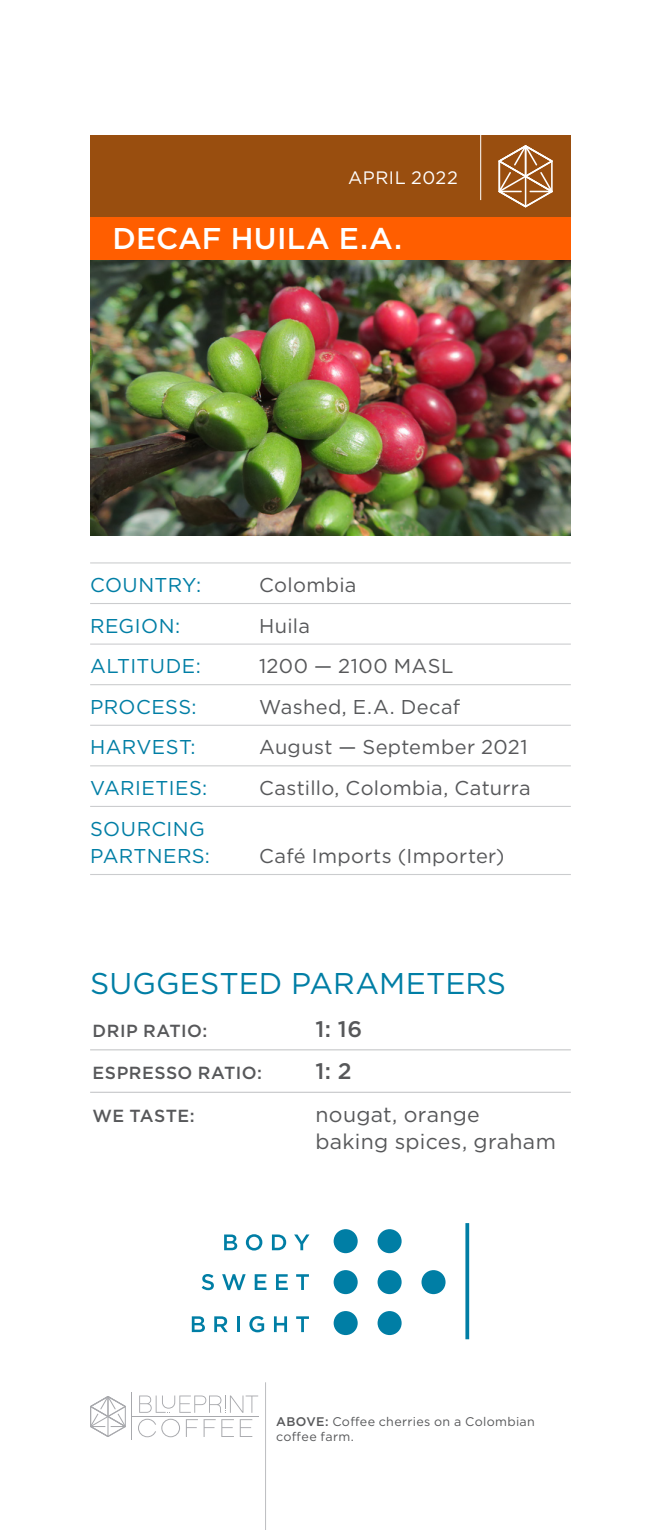
<style>
.page{position:relative;width:661px;height:1530px;background:#fff}
.page>*{position:absolute;margin:0;border:0;box-sizing:border-box;transform-origin:0 0}
.t1{font:30px "Gotham";color:#007ea5}
.t2{font:500 30px "Gotham";letter-spacing:.005em;color:#fff}
.t3{font:500 22.5px "Gotham";color:#57585a}
.t4{font:21.25px/27.5px "Gotham";letter-spacing:.015em;color:#57585a}
.t5{font:20px "Gotham";letter-spacing:.02em;color:#57585a}
.t6{font:20px/27.5px "Gotham";letter-spacing:.02em;color:#007ea5}
.t7{font:18px "Gotham";letter-spacing:.025em;color:#fff}
.t8{font:500 17.5px "Gotham";letter-spacing:.025em;color:#57585a}
.t9{font:12.5px/15px "Gotham";letter-spacing:.025em;color:#57585a}
.s1{font-weight:500}
</style>
<div class="page">
<div style="left:90px;top:135px;width:480px;height:83px;background:#994e0f"></div>
<img style="left:90px;top:260px;width:480px;height:276px">
<div style="left:90px;top:218px;width:480px;height:42px;background:#ff5e00"></div>
<svg style="left:498px;top:145px;width:54px;height:62px"></svg>
<hr style="left:479px;top:134px;width:1px;height:66px;background:#fff">
<hr style="left:90px;top:562px;width:480px;height:1px;background:#cbccce">
<hr style="left:90px;top:603px;width:480px;height:1px;background:#cbccce">
<hr style="left:90px;top:644px;width:480px;height:1px;background:#cbccce">
<hr style="left:90px;top:684px;width:480px;height:1px;background:#cbccce">
<hr style="left:90px;top:725px;width:480px;height:1px;background:#cbccce">
<hr style="left:90px;top:765px;width:480px;height:1px;background:#cbccce">
<hr style="left:90px;top:806px;width:480px;height:1px;background:#cbccce">
<hr style="left:90px;top:874px;width:480px;height:1px;background:#cbccce">
<hr style="left:90px;top:1049px;width:480px;height:1px;background:#cbccce">
<hr style="left:90px;top:1092px;width:480px;height:1px;background:#cbccce">
<hr style="left:465px;top:1223px;width:3px;height:116px;background:#007ea5">
<div style="left:377px;top:1311px;width:24px;height:24px;background:#007ea5;border-radius:50%"></div>
<div style="left:333px;top:1311px;width:24px;height:24px;background:#007ea5;border-radius:50%"></div>
<div style="left:421px;top:1270px;width:24px;height:24px;background:#007ea5;border-radius:50%"></div>
<div style="left:377px;top:1270px;width:24px;height:24px;background:#007ea5;border-radius:50%"></div>
<div style="left:333px;top:1270px;width:24px;height:24px;background:#007ea5;border-radius:50%"></div>
<div style="left:377px;top:1229px;width:24px;height:24px;background:#007ea5;border-radius:50%"></div>
<div style="left:333px;top:1229px;width:24px;height:24px;background:#007ea5;border-radius:50%"></div>
<svg style="left:224px;top:1235px;width:13px;height:15px"></svg>
<svg style="left:246px;top:1234px;width:16px;height:17px"></svg>
<svg style="left:272px;top:1235px;width:14px;height:15px"></svg>
<svg style="left:294px;top:1235px;width:15px;height:15px"></svg>
<svg style="left:201px;top:1274px;width:13px;height:16px"></svg>
<svg style="left:222px;top:1274px;width:23px;height:16px"></svg>
<svg style="left:254px;top:1274px;width:12px;height:16px"></svg>
<svg style="left:276px;top:1274px;width:11px;height:16px"></svg>
<svg style="left:296px;top:1274px;width:12px;height:16px"></svg>
<svg style="left:192px;top:1316px;width:13px;height:16px"></svg>
<svg style="left:214px;top:1316px;width:13px;height:16px"></svg>
<svg style="left:237px;top:1316px;width:2px;height:16px"></svg>
<svg style="left:249px;top:1316px;width:15px;height:16px"></svg>
<svg style="left:274px;top:1316px;width:13px;height:16px"></svg>
<svg style="left:296px;top:1316px;width:12px;height:16px"></svg>
<svg style="left:139px;top:1396px;width:119px;height:17px"></svg>
<svg style="left:138px;top:1419px;width:42px;height:18px"></svg>
<svg style="left:186px;top:1419px;width:29px;height:18px"></svg>
<svg style="left:221px;top:1419px;width:31px;height:18px"></svg>
<hr style="left:131px;top:1393px;width:1px;height:47px;background:#a8a9ad">
<hr style="left:132px;top:1416px;width:126px;height:1px;background:#a8a9ad">
<svg style="left:90px;top:1396px;width:36px;height:41px"></svg>
<hr style="left:265px;top:1382px;width:1px;height:148px;background:#bcbdc0">
<p class="t7" style="left:348px;top:166px;width:111px">APRIL 2022</p>
<p class="t2" style="left:112px;top:219px;width:291px">DECAF HUILA E.A.</p>
<p class="t6" style="left:90px;top:571px;width:112px">COUNTRY:</p>
<p class="t5" style="left:259px;top:572px;width:99px">Colombia</p>
<p class="t6" style="left:90px;top:611px;width:91px">REGION:</p>
<p class="t5" style="left:259px;top:613px;width:52px">Huila</p>
<p class="t6" style="left:90px;top:652px;width:112px">ALTITUDE:</p>
<p class="t5" style="left:259px;top:653px;width:196px">1200 — 2100 MASL</p>
<p class="t6" style="left:90px;top:693px;width:108px">PROCESS:</p>
<p class="t5" style="left:259px;top:694px;width:202px">Washed, E.A. Decaf</p>
<p class="t6" style="left:90px;top:733px;width:107px">HARVEST:</p>
<p class="t5" style="left:259px;top:735px;width:270px">August — September 2021</p>
<p class="t6" style="left:90px;top:774px;width:118px">VARIETIES:</p>
<p class="t5" style="left:259px;top:775px;width:273px">Castillo, Colombia, Caturra</p>
<p class="t6" style="left:90px;top:814px;width:121px">SOURCING<br>PARTNERS:</p>
<p class="t5" style="left:259px;top:843px;width:246px">Café Imports (Importer)</p>
<p class="t1" style="left:90px;top:964px;width:417px">SUGGESTED PARAMETERS</p>
<p class="t8" style="left:92px;top:1019px;width:116px">DRIP RATIO:</p>
<p class="t3" style="left:315px;top:1014px;width:48px">1: 16</p>
<p class="t8" style="left:92px;top:1062px;width:171px">ESPRESSO RATIO:</p>
<p class="t3" style="left:315px;top:1057px;width:38px">1: 2</p>
<p class="t8" style="left:92px;top:1104px;width:104px">WE TASTE:</p>
<p class="t4" style="left:315px;top:1100px;width:242px">nougat, orange baking spices, graham</p>
<p class="t9" style="left:276px;top:1414px;width:260px"><span class="s1">ABOVE:</span> Coffee cherries on a Colombian coffee farm.</p>
</div>
